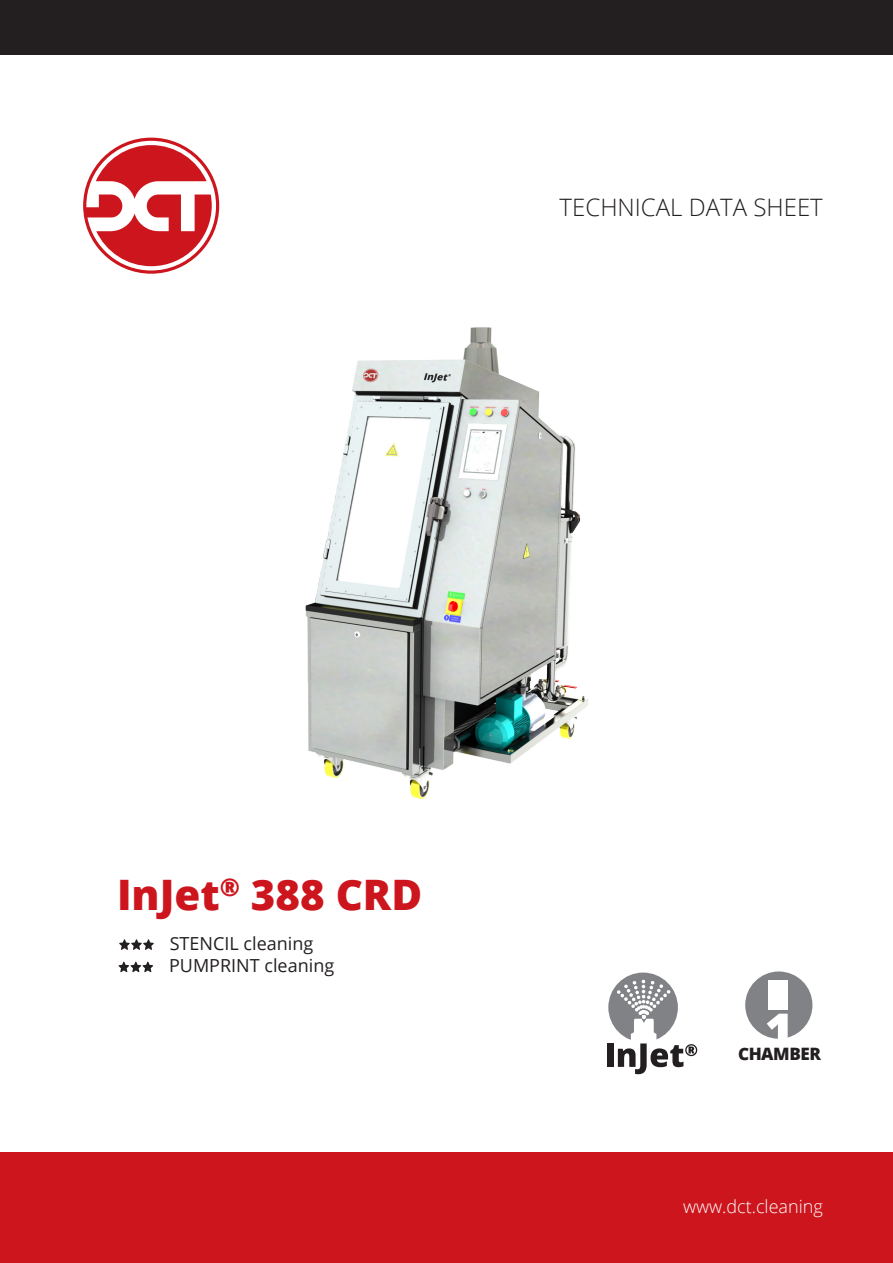
<style>
.page{position:relative;width:893px;height:1263px;background:#fff}
.page>*{position:absolute;margin:0;border:0;box-sizing:border-box;transform-origin:0 0}
.t1{font:800 42px "Open Sans";color:#cd151d}
.t2{font:300 24px "Open Sans";color:#231f20}
.t3{font:18px "Open Sans";color:#231f20}
.t4{font:300 18px "Open Sans";color:#fff}
.t5{font:800 17.1px "Open Sans";letter-spacing:-.025em;color:#231f20}
</style>
<div class="page">
<svg style="left:745px;top:971px;width:67px;height:68px"></svg>
<div style="left:768px;top:980px;width:20px;height:30px;background:#fff"></div>
<div style="left:608px;top:972px;width:70px;height:70px;background:#808285;border-radius:50%"></div>
<div style="left:607px;top:1043px;width:6px;height:24px;background:#231f20"></div>
<svg style="left:617px;top:979px;width:80px;height:95px"></svg>
<svg style="left:83px;top:138px;width:136px;height:136px"></svg>
<img style="left:305px;top:327px;width:284px;height:473px">
<svg style="left:119px;top:939px;width:35px;height:11px"></svg>
<svg style="left:119px;top:962px;width:34px;height:10px"></svg>
<div style="left:0;top:0;width:893px;height:55px;background:#231f20"></div>
<div style="left:0;top:1152px;width:893px;height:111px;background:#cd151d"></div>
<h2 class="t2" style="left:560px;top:191px;width:265px">TECHNICAL DATA SHEET</h2>
<h1 class="t1" style="left:117px;top:863px;width:307px">InJet<sup>®</sup> 388 CRD</h1>
<p class="t3" style="left:169px;top:953px;width:167px">PUMPRINT cleaning</p>
<p class="t3" style="left:170px;top:931px;width:145px">STENCIL cleaning</p>
<p class="t5" style="left:738px;top:1041px;width:85px">CHAMBER</p>
<p class="t4" style="left:683px;top:1194px;width:141px">www.dct.cleaning</p>
</div>
